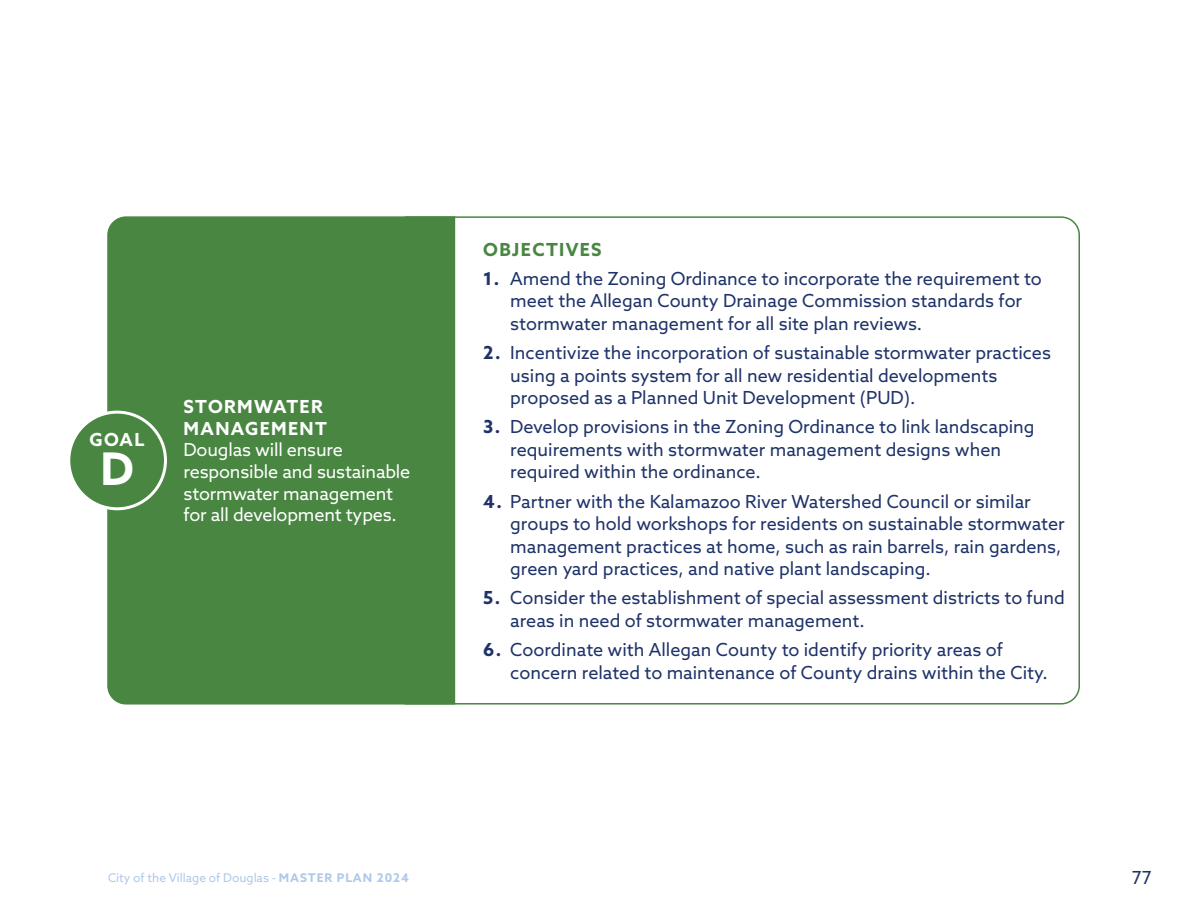
<style>
.page{position:relative;width:1188px;height:918px;background:#fff}
.page>*{position:absolute;margin:0;border:0;box-sizing:border-box;transform-origin:0 0}
.t1{font:700 45px "Azo Sans";color:#fff}
.t2{font:18px/22.5px "Azo Sans";color:#1f3369}
.t3{font:18px/21.6px "Azo Sans";letter-spacing:-.01em;color:#fff}
.Numbered_List{font:700 18px "Azo Sans";letter-spacing:.075em;color:#488641}
.t4{font:700 18px "Azo Sans";color:#fff}
.t5{font:12px "Azo Sans";color:#aec9ea}
.s1{font-weight:700}
</style>
<div class="page">
<div style="left:107px;top:216px;width:297px;height:489px;background:#488641"></div>
<svg style="left:404px;top:216px;width:676px;height:489px"></svg>
<div style="left:69px;top:412px;width:96px;height:97px;background:#488641;border-radius:50%"></div>
<div style="left:67px;top:411px;width:100px;height:99px;border:3px solid #fff;border-radius:50%"></div>
<p class="t4" style="left:89px;top:427px;width:57px">GOAL</p>
<p class="t1" style="left:100px;top:439px;width:35px">D</p>
<p class="t3" style="left:184px;top:396px;width:228px"><span class="s1">STORMWATER<br>MANAGEMENT<br></span>Douglas will ensure responsible and sustainable stormwater management for all development types.</p>
<p class="Numbered_List" style="left:483px;top:237px;width:120px">OBJECTIVES</p>
<p class="t2" style="left:510px;top:267px;width:533px;text-indent:-27px"><span class="s1">1.</span> Amend the Zoning Ordinance to incorporate the requirement to meet the Allegan County Drainage Commission standards for stormwater management for all site plan reviews.</p>
<p class="t2" style="left:510px;top:341px;width:542px;text-indent:-27px"><span class="s1">2.</span> Incentivize the incorporation of sustainable stormwater practices using a points system for all new residential developments proposed as a Planned Unit Development (PUD).</p>
<p class="t2" style="left:510px;top:416px;width:526px;text-indent:-27px"><span class="s1">3.</span> Develop provisions in the Zoning Ordinance to link landscaping requirements with stormwater management designs when required within the ordinance.</p>
<p class="t2" style="left:510px;top:490px;width:556px;text-indent:-27px"><span class="s1">4.</span> Partner with the Kalamazoo River Watershed Council or similar groups to hold workshops for residents on sustainable stormwater management practices at home, such as rain barrels, rain gardens, green yard practices, and native plant landscaping.</p>
<p class="t2" style="left:510px;top:587px;width:556px;text-indent:-27px"><span class="s1">5.</span> Consider the establishment of special assessment districts to fund areas in need of stormwater management.</p>
<p class="t2" style="left:510px;top:638px;width:539px;text-indent:-27px"><span class="s1">6.</span> Coordinate with Allegan County to identify priority areas of concern related to maintenance of County drains within the City.</p>
<p class="t5" style="left:108px;top:870px;width:302px">City of the Village of Douglas - <span class="s1">MASTER PLAN 2024</span></p>
<p class="t2" style="left:1132px;top:866px;width:22px">77</p>
</div>
